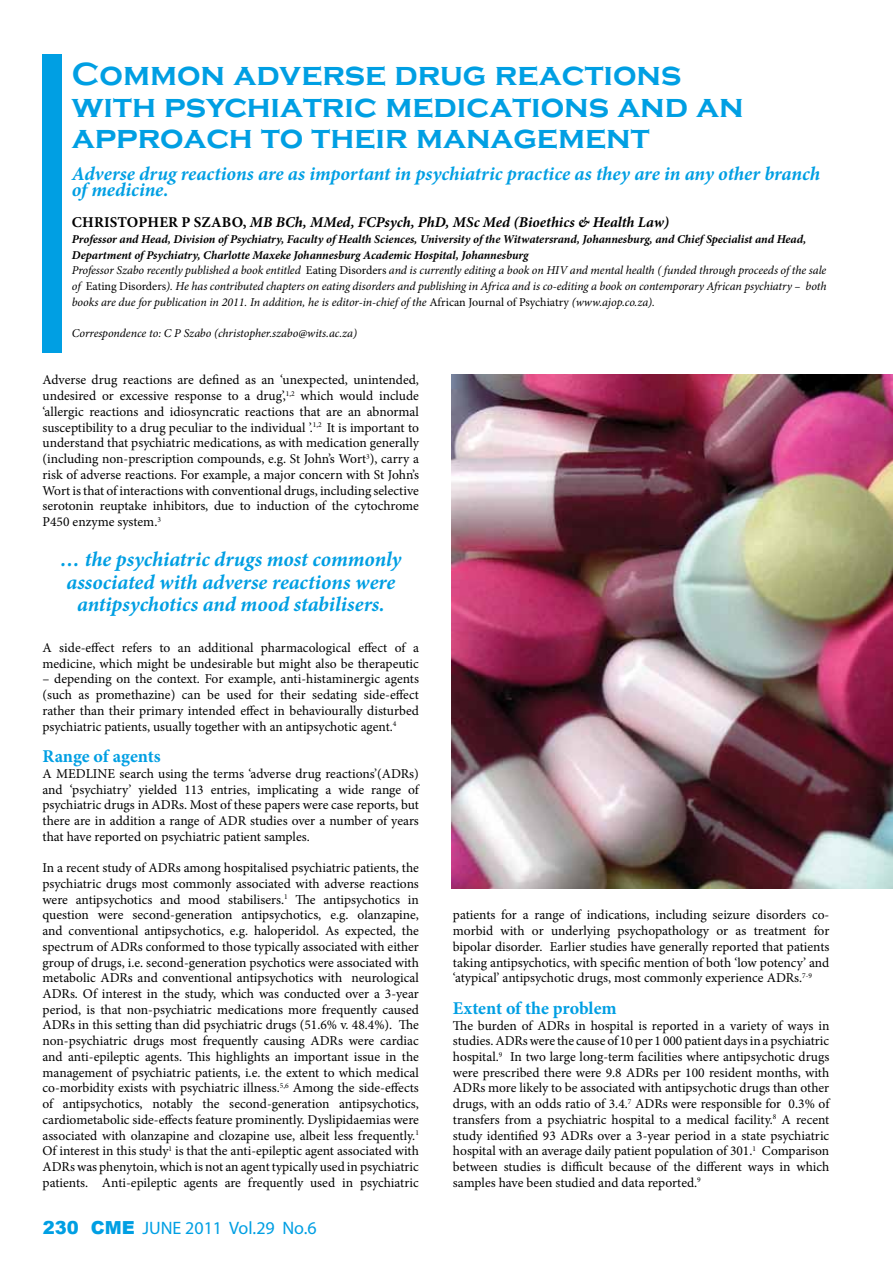
<style>
.page{position:relative;width:893px;height:1263px;background:#fff}
.page>*{position:absolute;margin:0;border:0;box-sizing:border-box;transform-origin:0 0}
.t1{font:700 33px/31.5px "Copperplate Gothic";color:#009fe3}
.t2{font:italic 700 21px/22.5px "Minion Pro";letter-spacing:-.005em;color:#009fe3;text-align:center}
.t3{font:italic 700 19.5px/15.8px "Minion Pro";letter-spacing:-.005em;color:#009fe3}
.t4{font:700 18px "Minion Pro";letter-spacing:-.005em;color:#009fe3}
.t5{font:18px "Myriad Pro";color:#009fe3}
.t6{font:italic 700 15px "Minion Pro";color:#000}
.t7{font:13.5px/15.8px "Minion Pro";color:#000;text-align:justify}
.t8{font:italic 12px/15.8px "Minion Pro";letter-spacing:-.01em;color:#000}
.s1{font-style:normal}
.s2{font-weight:700}
.s3{font-family:"Arial";font-weight:900}
</style>
<div class="page">
<div style="left:42px;top:55px;width:20px;height:298px;background:#009fe3"></div>
<img style="left:452px;top:374px;width:441px;height:515px">
<h1 class="t1" style="left:72px;top:59px;width:673px">Common adverse drug reactions with psychiatric medications and an approach to their management</h1>
<h3 class="t3" style="left:72px;top:165px;width:750px">Adverse drug reactions are as important in psychiatric practice as they are in any other branch of medicine.</h3>
<p class="t6" style="left:72px;top:212px;width:599px"><span class="s1">CHRISTOPHER P SZABO,</span> MB BCh, MMed, FCPsych, PhD, MSc Med (Bioethics &amp; Health Law)</p>
<p class="t8" style="left:72px;top:231px;width:756px"><span class="s2">Professor and Head, Division of Psychiatry, Faculty of Health Sciences, University of the Witwatersrand, Johannesburg, and Chief Specialist and Head, Department of Psychiatry, Charlotte Maxeke Johannesburg Academic Hospital, Johannesburg<br></span>Professor Szabo recently published a book entitled <span class="s1">Eating Disorders</span> and is currently editing a book on HIV and mental health ( funded through proceeds of the sale of <span class="s1">Eating Disorders</span>). He has contributed chapters on eating disorders and publishing in Africa and is co-editing a book on contemporary African psychiatry – both books are due for publication in 2011. In addition, he is editor-in-chief of the <span class="s1">African Journal of Psychiatry</span> (www.ajop.co.za).</p>
<p class="t8" style="left:72px;top:325px;width:287px">Correspondence to: C P Szabo (christopher.szabo@wits.ac.za)</p>
<p class="t7" style="left:43px;top:372px;width:378px">Adverse drug reactions are defined as an ‘unexpected, unintended, undesired or excessive response to a drug’,<sup>1,2</sup> which would include ‘allergic reactions and idiosyncratic reactions that are an abnormal susceptibility to a drug peculiar to the individual ’.<sup>1,2</sup> It is important to understand that psychiatric medications, as with medication generally (including non-prescription compounds, e.g. St John’s Wort<sup>3</sup>), carry a risk of adverse reactions. For example, a major concern with St John’s Wort is that of interactions with conventional drugs, including selective serotonin reuptake inhibitors, due to induction of the cytochrome P450 enzyme system.<sup>3</sup></p>
<h2 class="t2" style="left:61px;top:548px;width:342px">… the psychiatric drugs most commonly associated with adverse reactions were antipsychotics and mood stabilisers.</h2>
<p class="t7" style="left:43px;top:640px;width:378px">A side-effect refers to an additional pharmacological effect of a medicine, which might be undesirable but might also be therapeutic</p>
<p class="t7" style="left:43px;top:671px;width:378px">– depending on the context. For example, anti-histaminergic agents (such as promethazine) can be used for their sedating side-effect rather than their primary intended effect in behaviourally disturbed psychiatric patients, usually together with an antipsychotic agent.<sup>4</sup></p>
<h3 class="t4" style="left:43px;top:744px;width:120px">Range of agents</h3>
<p class="t7" style="left:43px;top:766px;width:378px">A MEDLINE search using the terms ‘adverse drug reactions’(ADRs) and ‘psychiatry’ yielded 113 entries, implicating a wide range of psychiatric drugs in ADRs. Most of these papers were case reports, but there are in addition a range of ADR studies over a number of years that have reported on psychiatric patient samples.</p>
<p class="t7" style="left:43px;top:860px;width:378px">In a recent study of ADRs among hospitalised psychiatric patients, the psychiatric drugs most commonly associated with adverse reactions were antipsychotics and mood stabilisers.<sup>1</sup> The antipsychotics in question were second-generation antipsychotics, e.g. olanzapine, and conventional antipsychotics, e.g. haloperidol. As expected, the spectrum of ADRs conformed to those typically associated with either group of drugs, i.e. second-generation psychotics were associated with metabolic ADRs and conventional antipsychotics with neurological ADRs. Of interest in the study, which was conducted over a 3-year period, is that non-psychiatric medications more frequently caused ADRs in this setting than did psychiatric drugs (51.6% v. 48.4%). The non-psychiatric drugs most frequently causing ADRs were cardiac and anti-epileptic agents. This highlights an important issue in the management of psychiatric patients, i.e. the extent to which medical co-morbidity exists with psychiatric illness.<sup>5,6</sup> Among the side-effects of antipsychotics, notably the second-generation antipsychotics, cardiometabolic side-effects feature prominently. Dyslipidaemias were associated with olanzapine and clozapine use, albeit less frequently.<sup>1<br></sup>Of interest in this study<sup>1</sup> is that the anti-epileptic agent associated with ADRs was phenytoin, which is not an agent typically used in psychiatric patients. Anti-epileptic agents are frequently used in psychiatric</p>
<h3 class="t5" style="left:43px;top:1217px;width:275px"><span class="s3">230 CME</span> JUNE 2011 Vol.29 No.6</h3>
<p class="t7" style="left:453px;top:907px;width:378px">patients for a range of indications, including seizure disorders co&shy;morbid with or underlying psychopathology or as treatment for bipolar disorder. Earlier studies have generally reported that patients taking antipsychotics, with specific mention of both ‘low potency’ and ‘atypical’ antipsychotic drugs, most commonly experience ADRs.<sup>7-9</sup></p>
<h3 class="t4" style="left:453px;top:995px;width:165px">Extent of the problem</h3>
<p class="t7" style="left:453px;top:1017px;width:378px">The burden of ADRs in hospital is reported in a variety of ways in studies. ADRs were the cause of 10 per 1 000 patient days in a psychiatric hospital.<sup>9</sup> In two large long-term facilities where antipsychotic drugs were prescribed there were 9.8 ADRs per 100 resident months, with ADRs more likely to be associated with antipsychotic drugs than other drugs, with an odds ratio of 3.4.<sup>7</sup> ADRs were responsible for 0.3% of transfers from a psychiatric hospital to a medical facility.<sup>8</sup> A recent study identified 93 ADRs over a 3-year period in a state psychiatric hospital with an average daily patient population of 301.<sup>1</sup> Comparison between studies is difficult because of the different ways in which samples have been studied and data reported.<sup>9</sup></p>
</div>
